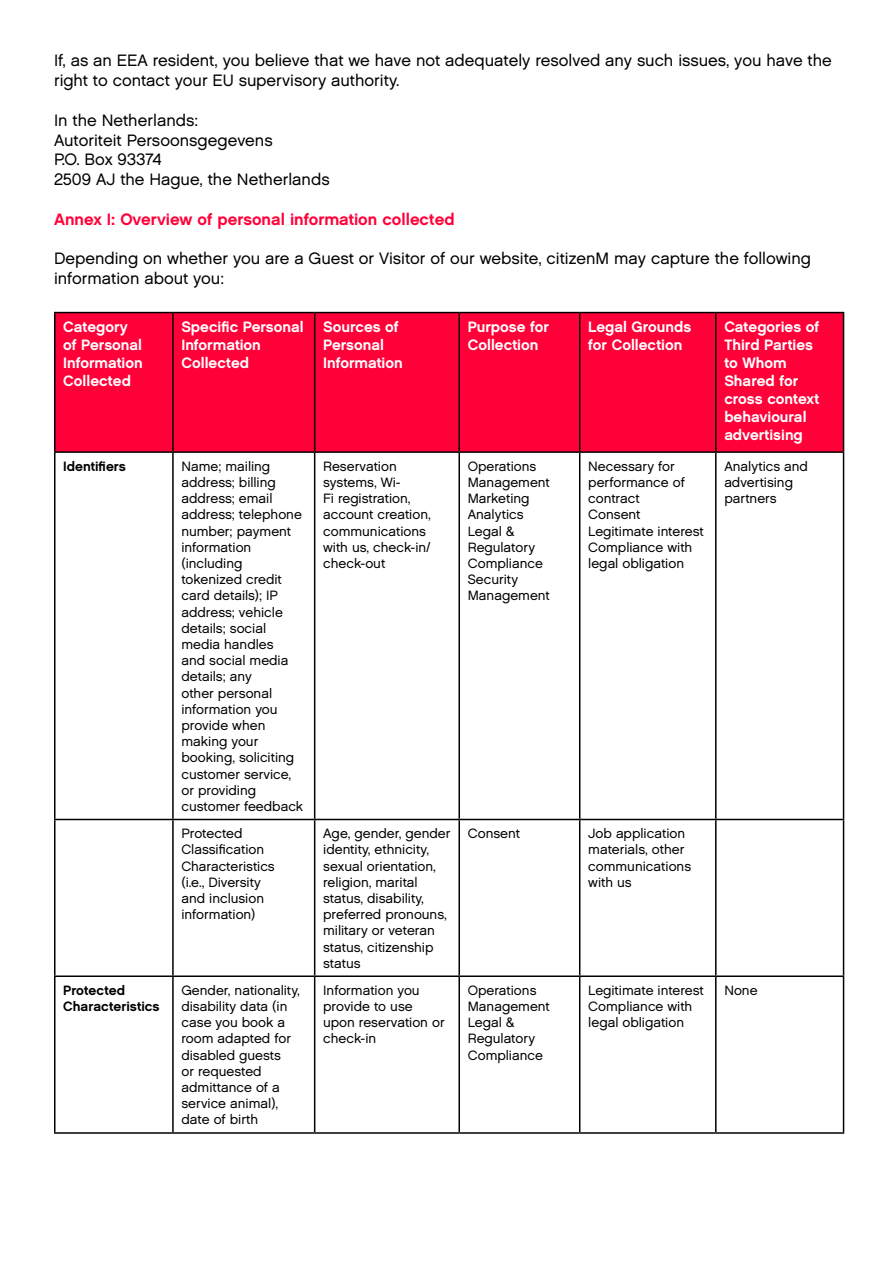
<style>
.page{position:relative;width:893px;height:1263px;background:#fff}
.page>*{position:absolute;margin:0;border:0;box-sizing:border-box;transform-origin:0 0}
.t1{font:16.5px/19.8px "Chalet London Nineteen Sixty";color:#000}
.t2{font:16.5px "Chalet New York Nineteen Sixty";color:#ff0038}
.t3{font:15px/18px "Chalet New York Nineteen Sixty";color:#fff}
.t4{font:13.5px/16.2px "Chalet London Nineteen Sixty";color:#000}
.t5{font:13.5px/16.2px "Chalet New York Nineteen Sixty";color:#000}
</style>
<div class="page">
<div style="left:56px;top:313px;width:787px;height:138px;background:#ff0038"></div>
<hr style="left:54px;top:312px;width:119px;height:1px;background:#000">
<hr style="left:54px;top:313px;width:2px;height:138px;background:#000">
<hr style="left:173px;top:312px;width:142px;height:1px;background:#000">
<hr style="left:172px;top:313px;width:2px;height:138px;background:#000">
<hr style="left:315px;top:312px;width:144px;height:1px;background:#000">
<hr style="left:314px;top:313px;width:1px;height:138px;background:#000">
<hr style="left:459px;top:312px;width:121px;height:1px;background:#000">
<hr style="left:458px;top:313px;width:2px;height:138px;background:#000">
<hr style="left:580px;top:312px;width:136px;height:1px;background:#000">
<hr style="left:579px;top:313px;width:1px;height:138px;background:#000">
<hr style="left:716px;top:312px;width:128px;height:1px;background:#000">
<hr style="left:715px;top:313px;width:1px;height:138px;background:#000">
<hr style="left:843px;top:313px;width:1px;height:138px;background:#000">
<hr style="left:54px;top:451px;width:119px;height:2px;background:#000">
<hr style="left:54px;top:453px;width:2px;height:366px;background:#000">
<hr style="left:173px;top:451px;width:142px;height:2px;background:#000">
<hr style="left:172px;top:453px;width:2px;height:366px;background:#000">
<hr style="left:315px;top:451px;width:144px;height:2px;background:#000">
<hr style="left:314px;top:453px;width:1px;height:366px;background:#000">
<hr style="left:459px;top:451px;width:121px;height:2px;background:#000">
<hr style="left:458px;top:453px;width:2px;height:366px;background:#000">
<hr style="left:580px;top:451px;width:136px;height:2px;background:#000">
<hr style="left:579px;top:453px;width:1px;height:366px;background:#000">
<hr style="left:716px;top:451px;width:128px;height:2px;background:#000">
<hr style="left:715px;top:453px;width:1px;height:366px;background:#000">
<hr style="left:843px;top:453px;width:1px;height:366px;background:#000">
<hr style="left:54px;top:819px;width:119px;height:1px;background:#000">
<hr style="left:54px;top:820px;width:2px;height:155px;background:#000">
<hr style="left:173px;top:819px;width:142px;height:1px;background:#000">
<hr style="left:172px;top:820px;width:2px;height:155px;background:#000">
<hr style="left:315px;top:819px;width:144px;height:1px;background:#000">
<hr style="left:314px;top:820px;width:1px;height:155px;background:#000">
<hr style="left:459px;top:819px;width:121px;height:1px;background:#000">
<hr style="left:458px;top:820px;width:2px;height:155px;background:#000">
<hr style="left:580px;top:819px;width:136px;height:1px;background:#000">
<hr style="left:579px;top:820px;width:1px;height:155px;background:#000">
<hr style="left:716px;top:819px;width:128px;height:1px;background:#000">
<hr style="left:715px;top:820px;width:1px;height:155px;background:#000">
<hr style="left:843px;top:820px;width:1px;height:155px;background:#000">
<hr style="left:54px;top:975px;width:119px;height:2px;background:#000">
<hr style="left:54px;top:977px;width:2px;height:155px;background:#000">
<hr style="left:173px;top:975px;width:142px;height:2px;background:#000">
<hr style="left:172px;top:977px;width:2px;height:155px;background:#000">
<hr style="left:315px;top:975px;width:144px;height:2px;background:#000">
<hr style="left:314px;top:977px;width:1px;height:155px;background:#000">
<hr style="left:459px;top:975px;width:121px;height:2px;background:#000">
<hr style="left:458px;top:977px;width:2px;height:155px;background:#000">
<hr style="left:580px;top:975px;width:136px;height:2px;background:#000">
<hr style="left:579px;top:977px;width:1px;height:155px;background:#000">
<hr style="left:716px;top:975px;width:128px;height:2px;background:#000">
<hr style="left:715px;top:977px;width:1px;height:155px;background:#000">
<hr style="left:843px;top:977px;width:1px;height:155px;background:#000">
<hr style="left:54px;top:1132px;width:119px;height:2px;background:#000">
<hr style="left:173px;top:1132px;width:142px;height:2px;background:#000">
<hr style="left:315px;top:1132px;width:144px;height:2px;background:#000">
<hr style="left:459px;top:1132px;width:121px;height:2px;background:#000">
<hr style="left:580px;top:1132px;width:136px;height:2px;background:#000">
<hr style="left:716px;top:1132px;width:128px;height:2px;background:#000">
<p class="t1" style="left:54px;top:51px;width:779px">If, as an EEA resident, you believe that we have not adequately resolved any such issues, you have the right to contact your EU supervisory authority.</p>
<p class="t1" style="left:54px;top:110px;width:277px">In the Netherlands:<br>Autoriteit Persoonsgegevens<br>P.O. Box 93374<br>2509 AJ the Hague, the Netherlands</p>
<p class="t2" style="left:54px;top:209px;width:402px">Annex I: Overview of personal information collected</p>
<p class="t1" style="left:54px;top:249px;width:759px">Depending on whether you are a Guest or Visitor of our website, citizenM may capture the following information about you:</p>
<p class="t3" style="left:63px;top:318px;width:81px">Category of Personal<br>Information<br>Collected</p>
<p class="t3" style="left:181px;top:318px;width:124px">Specific Personal<br>Information<br>Collected</p>
<p class="t3" style="left:323px;top:318px;width:81px">Sources of<br>Personal<br>Information</p>
<p class="t3" style="left:468px;top:318px;width:83px">Purpose for<br>Collection</p>
<p class="t3" style="left:588px;top:318px;width:105px">Legal Grounds for Collection</p>
<p class="t3" style="left:724px;top:318px;width:97px">Categories of<br>Third Parties to Whom<br>Shared for cross context behavioural advertising</p>
<p class="t5" style="left:63px;top:458px;width:64px">Identifiers</p>
<p class="t4" style="left:181px;top:458px;width:123px">Name; mailing address; billing address; email address; telephone number; payment information (including tokenized credit card details); IP address; vehicle details; social media handles<br>and social media details; any<br>other personal information you provide when making your booking, soliciting customer service, or providing customer feedback</p>
<p class="t4" style="left:323px;top:458px;width:109px">Reservation systems, Wi-<br>Fi registration, account creation, communications with us, check-in/ check-out</p>
<p class="t4" style="left:468px;top:458px;width:84px">Operations<br>Management<br>Marketing<br>Analytics<br>Legal &amp;<br>Regulatory<br>Compliance<br>Security<br>Management</p>
<p class="t4" style="left:588px;top:458px;width:117px">Necessary for performance of contract<br>Consent<br>Legitimate interest<br>Compliance with legal obligation</p>
<p class="t4" style="left:724px;top:458px;width:85px">Analytics and advertising partners</p>
<p class="t4" style="left:181px;top:825px;width:95px">Protected<br>Classification<br>Characteristics (i.e., Diversity and inclusion information)</p>
<p class="t4" style="left:323px;top:825px;width:129px">Age, gender, gender identity, ethnicity, sexual orientation, religion, marital status, disability, preferred pronouns, military or veteran status, citizenship status</p>
<p class="t4" style="left:468px;top:825px;width:54px">Consent</p>
<p class="t4" style="left:588px;top:825px;width:104px">Job application materials, other communications with us</p>
<p class="t5" style="left:63px;top:982px;width:98px">Protected<br>Characteristics</p>
<p class="t4" style="left:181px;top:982px;width:120px">Gender, nationality, disability data (in case you book a room adapted for disabled guests<br>or requested admittance of a service animal), date of birth</p>
<p class="t4" style="left:323px;top:982px;width:123px">Information you provide to use upon reservation or check-in</p>
<p class="t4" style="left:468px;top:982px;width:84px">Operations<br>Management<br>Legal &amp;<br>Regulatory<br>Compliance</p>
<p class="t4" style="left:588px;top:982px;width:117px">Legitimate interest<br>Compliance with legal obligation</p>
<p class="t4" style="left:724px;top:982px;width:35px">None</p>
</div>
